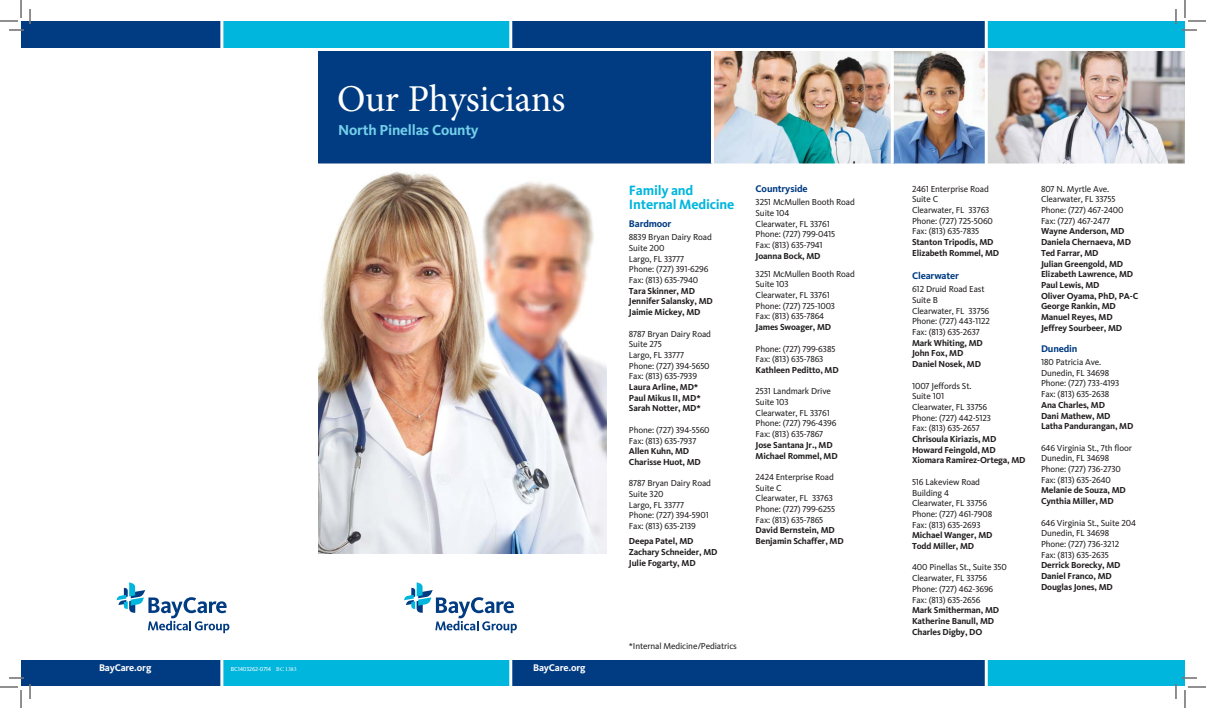
<style>
.page{position:relative;width:1206px;height:708px;background:#fff}
.page>*{position:absolute;margin:0;border:0;box-sizing:border-box;transform-origin:0 0}
.t1{font:38px "Minion Pro";letter-spacing:-.01em;color:#fff}
.t2{font:15px "BC Kievit OT Bold";letter-spacing:-.015em;color:#72cfe9}
.t3{font:14px/14px "BC Kievit OT Bold";letter-spacing:-.015em;color:#00b6dd}
.t4{font:10px "BC Kievit OT Bold";letter-spacing:-.015em;color:#013b82}
.t5{font:10px "BC Kievit OT Bold";letter-spacing:-.015em;color:#fff}
.t6{font:9px/10.7px "BC Kievit OT Book";letter-spacing:-.015em;color:#231f20}
.t7{font:9px/10.7px "BC Kievit OT Bold";letter-spacing:-.015em;color:#231f20}
.t8{font:6px "BC Kievit OT Book";letter-spacing:-.015em;color:#fff}
.s1{font-family:"Minion Pro"}
</style>
<div class="page">
<div style="left:318px;top:51px;width:394px;height:114px;background:#013b82"></div>
<img style="left:893px;top:51px;width:91px;height:113px">
<img style="left:714px;top:51px;width:176px;height:113px">
<img style="left:988px;top:51px;width:196px;height:113px">
<div style="left:22px;top:22px;width:199px;height:28px;background:#013b82"></div>
<div style="left:22px;top:658px;width:199px;height:28px;background:#013b82"></div>
<div style="left:986px;top:22px;width:198px;height:28px;background:#00b6dd"></div>
<div style="left:986px;top:658px;width:198px;height:28px;background:#00b6dd"></div>
<div style="left:222px;top:22px;width:288px;height:28px;background:#00b6dd"></div>
<div style="left:222px;top:658px;width:288px;height:28px;background:#00b6dd"></div>
<div style="left:510px;top:22px;width:476px;height:28px;background:#013b82"></div>
<div style="left:510px;top:658px;width:476px;height:28px;background:#013b82"></div>
<hr style="left:21px;top:48px;width:1163px;height:3px;background:#fff">
<hr style="left:314px;top:164px;width:870px;height:2px;background:#fff">
<hr style="left:21px;top:657px;width:1163px;height:3px;background:#fff">
<hr style="left:220px;top:21px;width:3px;height:29px;background:#fff">
<hr style="left:220px;top:658px;width:3px;height:29px;background:#fff">
<hr style="left:509px;top:21px;width:3px;height:29px;background:#fff">
<hr style="left:509px;top:658px;width:3px;height:29px;background:#fff">
<hr style="left:984px;top:21px;width:3px;height:148px;background:#fff">
<hr style="left:711px;top:48px;width:3px;height:116px;background:#fff">
<hr style="left:984px;top:658px;width:3px;height:29px;background:#fff">
<img style="left:318px;top:172px;width:288px;height:381px">
<svg style="left:404px;top:582px;width:113px;height:51px"></svg>
<svg style="left:117px;top:582px;width:112px;height:51px"></svg>
<svg style="left:0;top:0;width:31px;height:31px"></svg>
<svg style="left:0;top:677px;width:31px;height:31px"></svg>
<svg style="left:1175px;top:0;width:30px;height:31px"></svg>
<svg style="left:1175px;top:677px;width:30px;height:31px"></svg>
<h1 class="t1" style="left:337px;top:76px;width:230px">Our Physicians</h1>
<h2 class="t2" style="left:338px;top:124px;width:142px">North Pinellas County</h2>
<p class="t5" style="left:99px;top:664px;width:54px">BayCare.org</p>
<p class="t8" style="left:231px;top:666px;width:67px">BC1403262-0714 <span class="s1">BC 1383</span></p>
<p class="t5" style="left:533px;top:664px;width:54px">BayCare.org</p>
<h3 class="t3" style="left:629px;top:185px;width:107px">Family and<br>Internal Medicine</h3>
<p class="t4" style="left:629px;top:220px;width:44px">Bardmoor</p>
<p class="t6" style="left:629px;top:233px;width:84px">8839 Bryan Dairy Road<br>Suite 200<br>Largo, FL 33777<br>Phone: (727) 391-6296<br>Fax: (813) 635-7940</p>
<p class="t7" style="left:629px;top:286px;width:85px">Tara Skinner, MD<br>Jennifer Salansky, MD<br>Jaimie Mickey, MD</p>
<p class="t6" style="left:629px;top:329px;width:84px">8787 Bryan Dairy Road<br>Suite 275<br>Largo, FL 33777<br>Phone: (727) 394-5650<br>Fax: (813) 635-7939</p>
<p class="t7" style="left:629px;top:383px;width:73px">Laura Arline, MD*<br>Paul Mikus II, MD*<br>Sarah Notter, MD*</p>
<p class="t6" style="left:629px;top:425px;width:82px">Phone: (727) 394-5560<br>Fax: (813) 635-7937</p>
<p class="t7" style="left:629px;top:447px;width:74px">Allen Kuhn, MD<br>Charisse Huot, MD</p>
<p class="t6" style="left:629px;top:479px;width:84px">8787 Bryan Dairy Road<br>Suite 320<br>Largo, FL 33777<br>Phone: (727) 394-5901<br>Fax: (813) 635-2139</p>
<p class="t7" style="left:629px;top:537px;width:90px">Deepa Patel, MD<br>Zachary Schneider, MD<br>Julie Fogarty, MD</p>
<p class="t4" style="left:755px;top:185px;width:54px">Countryside</p>
<p class="t6" style="left:755px;top:198px;width:101px">3251 McMullen Booth Road<br>Suite 104<br>Clearwater, FL 33761<br>Phone: (727) 799-0415<br>Fax: (813) 635-7941</p>
<p class="t7" style="left:755px;top:251px;width:66px">Joanna Bock, MD</p>
<p class="t6" style="left:755px;top:269px;width:101px">3251 McMullen Booth Road<br>Suite 103<br>Clearwater, FL 33761<br>Phone: (727) 725-1003<br>Fax: (813) 635-7864</p>
<p class="t7" style="left:755px;top:323px;width:77px">James Swoager, MD</p>
<p class="t6" style="left:755px;top:344px;width:81px">Phone: (727) 799-6385<br>Fax: (813) 635-7863</p>
<p class="t7" style="left:755px;top:365px;width:85px">Kathleen Peditto, MD</p>
<p class="t6" style="left:755px;top:387px;width:82px">2531 Landmark Drive<br>Suite 103<br>Clearwater, FL 33761<br>Phone: (727) 796-4396<br>Fax: (813) 635-7867</p>
<p class="t7" style="left:755px;top:440px;width:84px">Jose Santana Jr., MD<br>Michael Rommel, MD</p>
<p class="t6" style="left:755px;top:472px;width:81px">2424 Enterprise Road<br>Suite C<br>Clearwater, FL 33763<br>Phone: (727) 799-6255<br>Fax: (813) 635-7865</p>
<p class="t7" style="left:755px;top:526px;width:90px">David Bernstein, MD<br>Benjamin Schaffer, MD</p>
<p class="t6" style="left:629px;top:641px;width:109px">*Internal Medicine/Pediatrics</p>
<p class="t6" style="left:912px;top:184px;width:82px">2461 Enterprise Road<br>Suite C<br>Clearwater, FL 33763<br>Phone: (727) 725-5060<br>Fax: (813) 635-7835</p>
<p class="t7" style="left:912px;top:238px;width:89px">Stanton Tripodis, MD<br>Elizabeth Rommel, MD</p>
<p class="t4" style="left:912px;top:272px;width:49px">Clearwater</p>
<p class="t6" style="left:912px;top:285px;width:79px">612 Druid Road East<br>Suite B<br>Clearwater, FL 33756<br>Phone: (727) 443-1122<br>Fax: (813) 635-2637</p>
<p class="t7" style="left:912px;top:338px;width:72px">Mark Whiting, MD<br>John Fox, MD<br>Daniel Nosek, MD</p>
<p class="t6" style="left:912px;top:381px;width:80px">1007 Jeffords St.<br>Suite 101<br>Clearwater, FL 33756<br>Phone: (727) 442-5123<br>Fax: (813) 635-2657</p>
<p class="t7" style="left:912px;top:435px;width:115px">Chrisoula Kiriazis, MD<br>Howard Feingold, MD<br>Xiomara Ramirez-Ortega, MD</p>
<p class="t6" style="left:912px;top:477px;width:82px">516 Lakeview Road<br>Building 4<br>Clearwater, FL 33756<br>Phone: (727) 461-7908<br>Fax: (813) 635-2693</p>
<p class="t7" style="left:912px;top:531px;width:82px">Michael Wanger, MD<br>Todd Miller, MD</p>
<p class="t6" style="left:912px;top:563px;width:96px">400 Pinellas St., Suite 350<br>Clearwater, FL 33756<br>Phone: (727) 462-3696<br>Fax: (813) 635-2656</p>
<p class="t7" style="left:912px;top:606px;width:89px">Mark Smitherman, MD<br>Katherine Banull, MD<br>Charles Digby, DO</p>
<p class="t6" style="left:1040px;top:184px;width:84px">807 N. Myrtle Ave.<br>Clearwater, FL 33755<br>Phone: (727) 467-2400<br>Fax: (727) 467-2477</p>
<p class="t7" style="left:1040px;top:227px;width:99px">Wayne Anderson, MD<br>Daniela Chernaeva, MD<br>Ted Farrar, MD<br>Julian Greengold, MD<br>Elizabeth Lawrence, MD<br>Paul Lewis, MD<br>Oliver Oyama, PhD, PA-C<br>George Rankin, MD<br>Manuel Reyes, MD<br>Jeffrey Sourbeer, MD</p>
<p class="t4" style="left:1040px;top:345px;width:38px">Dunedin</p>
<p class="t6" style="left:1040px;top:357px;width:80px">180 Patricia Ave.<br>Dunedin, FL 34698<br>Phone: (727) 733-4193<br>Fax: (813) 635-2638</p>
<p class="t7" style="left:1040px;top:400px;width:94px">Ana Charles, MD<br>Dani Mathew, MD<br>Latha Pandurangan, MD</p>
<p class="t6" style="left:1040px;top:443px;width:92px">646 Virginia St., 7th floor<br>Dunedin, FL 34698<br>Phone: (727) 736-2730<br>Fax: (813) 635-2640</p>
<p class="t7" style="left:1040px;top:486px;width:86px">Melanie de Souza, MD<br>Cynthia Miller, MD</p>
<p class="t6" style="left:1040px;top:518px;width:96px">646 Virginia St., Suite 204<br>Dunedin, FL 34698<br>Phone: (727) 736-3212<br>Fax: (813) 635-2635</p>
<p class="t7" style="left:1040px;top:561px;width:81px">Derrick Borecky, MD<br>Daniel Franco, MD<br>Douglas Jones, MD</p>
</div>
